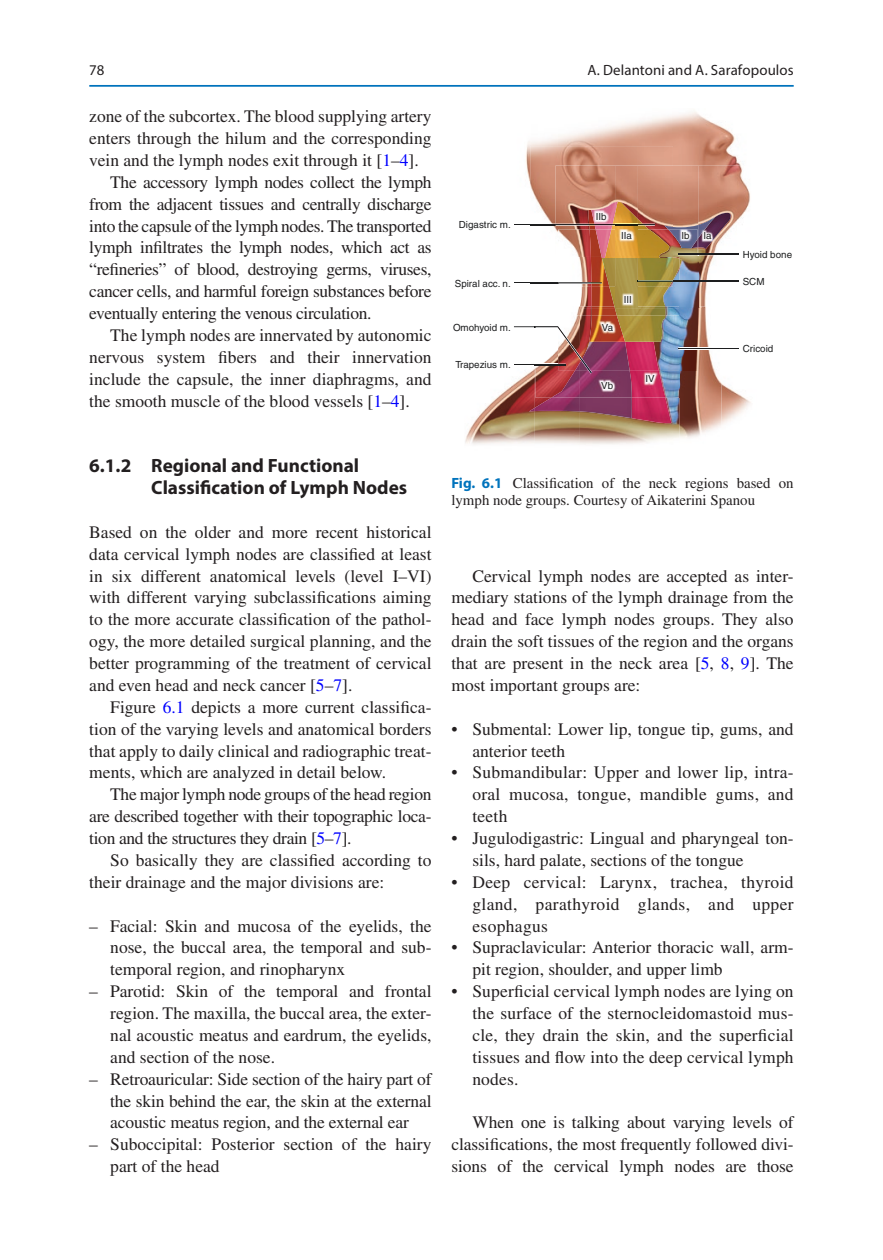
<style>
.page{position:relative;width:883px;height:1260px;background:#fff}
.page>*{position:absolute;margin:0;border:0;box-sizing:border-box;transform-origin:0 0}
.t1{font:700 19.25px/21.9px "Myriad Pro";color:#231f20}
.t2{font:17.5px/21.9px "Times LT Std";color:#231f20;text-align:justify}
.t3{font:17.5px "Times LT Std";letter-spacing:-.02em;color:#231f20}
.t4{font:14.88px/17.5px "Times LT Std";color:#231f20}
.t5{font:14.88px "Myriad Pro Regular 2";letter-spacing:.005em;color:#231f20}
.t6{font:14.88px "Myriad Pro";color:#231f20}
.t7{font:9.8px "Helvetica";color:#1d1e1f}
.s1{color:#00f}
.s2{font-family:"Myriad Pro";font-weight:700;color:#0073bc}
</style>
<div class="page">
<img style="left:465px;top:111px;width:286px;height:334px">
<hr style="left:514px;top:224px;width:141px;height:2px;background:#fff">
<hr style="left:514px;top:282px;width:88px;height:2px;background:#fff">
<svg style="left:529px;top:408px;width:6px;height:3px"></svg>
<hr style="left:514px;top:224px;width:141px;height:1px;background:#1d1e1f">
<hr style="left:678px;top:348px;width:61px;height:1px;background:#1d1e1f">
<hr style="left:514px;top:283px;width:88px;height:1px;background:#1d1e1f">
<img style="left:535px;top:374px;width:45px;height:71px">
<img style="left:535px;top:398px;width:45px;height:13px">
<img style="left:535px;top:287px;width:23px;height:28px">
<img style="left:679px;top:398px;width:42px;height:47px">
<img style="left:698px;top:309px;width:23px;height:39px">
<img style="left:580px;top:398px;width:99px;height:47px">
<img style="left:632px;top:398px;width:39px;height:25px">
<img style="left:580px;top:398px;width:52px;height:20px">
<img style="left:536px;top:374px;width:15px;height:24px">
<img style="left:551px;top:370px;width:79px;height:28px">
<img style="left:665px;top:370px;width:13px;height:28px">
<img style="left:630px;top:370px;width:35px;height:28px">
<img style="left:680px;top:306px;width:18px;height:42px">
<img style="left:558px;top:306px;width:122px;height:9px">
<img style="left:592px;top:306px;width:73px;height:3px">
<img style="left:580px;top:309px;width:100px;height:39px">
<img style="left:592px;top:309px;width:23px;height:6px">
<img style="left:615px;top:309px;width:50px;height:6px">
<img style="left:659px;top:315px;width:20px;height:55px">
<img style="left:630px;top:342px;width:29px;height:28px">
<img style="left:592px;top:342px;width:38px;height:28px">
<img style="left:592px;top:315px;width:25px;height:27px">
<img style="left:617px;top:315px;width:48px;height:27px">
<svg style="left:678px;top:348px;width:43px;height:50px;background:#9f7366"></svg>
<svg style="left:514px;top:315px;width:78px;height:59px"></svg>
<img style="left:530px;top:146px;width:143px;height:136px">
<img style="left:530px;top:225px;width:25px;height:1px">
<svg style="left:530px;top:224px;width:25px;height:1px"></svg>
<img style="left:536px;top:257px;width:22px;height:25px">
<img style="left:555px;top:287px;width:34px;height:19px">
<img style="left:555px;top:166px;width:61px;height:91px">
<img style="left:588px;top:210px;width:3px;height:14px">
<img style="left:591px;top:202px;width:25px;height:17px">
<img style="left:555px;top:224px;width:34px;height:1px">
<svg style="left:530px;top:282px;width:28px;height:5px"></svg>
<img style="left:558px;top:229px;width:31px;height:28px">
<img style="left:558px;top:257px;width:31px;height:30px">
<img style="left:558px;top:282px;width:31px;height:2px">
<img style="left:616px;top:166px;width:22px;height:53px">
<svg style="left:616px;top:202px;width:2px;height:7px"></svg>
<img style="left:698px;top:166px;width:53px;height:140px">
<img style="left:699px;top:253px;width:40px;height:2px">
<img style="left:699px;top:280px;width:40px;height:2px">
<img style="left:698px;top:213px;width:35px;height:36px">
<img style="left:698px;top:217px;width:17px;height:21px">
<img style="left:673px;top:166px;width:25px;height:53px">
<img style="left:638px;top:166px;width:35px;height:53px">
<img style="left:589px;top:219px;width:110px;height:87px">
<hr style="left:89px;top:85px;width:705px;height:2px;background:#0073bc">
<p class="t6" style="left:89px;top:61px;width:17px">78</p>
<p class="t2" style="left:89px;top:105px;width:344px">zone of the subcortex. The blood supplying artery</p>
<p class="t2" style="left:89px;top:127px;width:344px">enters through the hilum and the corresponding</p>
<p class="t2" style="left:89px;top:149px;width:331px">vein and the lymph nodes exit through it [<span class="s1">1</span>–<span class="s1">4</span>].</p>
<p class="t3" style="left:110px;top:172px;width:323px">The accessory lymph nodes collect the lymph</p>
<p class="t3" style="left:89px;top:194px;width:344px">from the adjacent tissues and centrally discharge</p>
<p class="t3" style="left:89px;top:216px;width:344px">into the capsule of the lymph nodes. The transported</p>
<p class="t3" style="left:89px;top:238px;width:344px">lymph infiltrates the lymph nodes, which act as</p>
<p class="t3" style="left:89px;top:260px;width:344px">“refineries” of blood, destroying germs, viruses,</p>
<p class="t3" style="left:89px;top:282px;width:344px">cancer cells, and harmful foreign substances before</p>
<p class="t3" style="left:89px;top:303px;width:284px">eventually entering the venous circulation.</p>
<p class="t2" style="left:110px;top:324px;width:323px">The lymph nodes are innervated by autonomic</p>
<p class="t2" style="left:89px;top:346px;width:344px">nervous system fibers and their innervation</p>
<p class="t2" style="left:89px;top:368px;width:344px">include the capsule, the inner diaphragms, and</p>
<p class="t2" style="left:89px;top:390px;width:322px">the smooth muscle of the blood vessels [<span class="s1">1</span>–<span class="s1">4</span>].</p>
<p class="t7" style="left:459px;top:219px;width:53px">Digastric m.</p>
<p class="t7" style="left:455px;top:278px;width:57px">Spiral acc. n.</p>
<p class="t7" style="left:453px;top:321px;width:59px">Omohyoid m.</p>
<p class="t7" style="left:455px;top:359px;width:57px">Trapezius m.</p>
<p class="t5" style="left:587px;top:61px;width:208px">A. Delantoni and A. Sarafopoulos</p>
<p class="t7" style="left:596px;top:211px;width:12px">IIb</p>
<p class="t7" style="left:621px;top:230px;width:12px">IIa</p>
<p class="t7" style="left:682px;top:230px;width:10px">Ib</p>
<p class="t7" style="left:704px;top:230px;width:10px">Ia</p>
<p class="t7" style="left:602px;top:321px;width:13px">Va</p>
<p class="t7" style="left:624px;top:294px;width:10px">III</p>
<p class="t7" style="left:601px;top:380px;width:13px">Vb</p>
<p class="t7" style="left:646px;top:373px;width:11px">IV</p>
<p class="t7" style="left:743px;top:249px;width:51px">Hyoid bone</p>
<p class="t7" style="left:743px;top:276px;width:23px">SCM</p>
<p class="t7" style="left:743px;top:343px;width:32px">Cricoid</p>
<p class="t1" style="left:151px;top:454px;width:257px;text-indent:-62px">6.1.2 Regional and Functional<br>Classification of Lymph Nodes</p>
<p class="t2" style="left:89px;top:521px;width:344px">Based on the older and more recent historical data cervical lymph nodes are classified at least in six different anatomical levels (level I–VI) with different varying subclassifications aiming to the more accurate classification of the pathol&shy;ogy, the more detailed surgical planning, and the better programming of the treatment of cervical and even head and neck cancer [<span class="s1">5</span>–<span class="s1">7</span>].</p>
<p class="t2" style="left:89px;top:696px;width:344px;text-indent:21px">Figure <span class="s1">6.1</span> depicts a more current classifica&shy;tion of the varying levels and anatomical borders that apply to daily clinical and radiographic treat&shy;ments, which are analyzed in detail below.</p>
<p class="t2" style="left:89px;top:783px;width:344px;text-indent:21px">The major lymph node groups of the head region are described together with their topographic loca&shy;tion and the structures they drain [<span class="s1">5</span>–<span class="s1">7</span>].</p>
<p class="t2" style="left:89px;top:849px;width:344px;text-indent:21px">So basically they are classified according to their drainage and the major divisions are:</p>
<p class="t2" style="left:110px;top:915px;width:323px;text-indent:-21px">– Facial: Skin and mucosa of the eyelids, the nose, the buccal area, the temporal and sub&shy;temporal region, and rinopharynx</p>
<p class="t2" style="left:110px;top:980px;width:323px;text-indent:-21px">– Parotid: Skin of the temporal and frontal region. The maxilla, the buccal area, the exter&shy;nal acoustic meatus and eardrum, the eyelids, and section of the nose.</p>
<p class="t2" style="left:110px;top:1068px;width:323px;text-indent:-21px">– Retroauricular: Side section of the hairy part of the skin behind the ear, the skin at the external acoustic meatus region, and the external ear</p>
<p class="t2" style="left:110px;top:1133px;width:323px;text-indent:-21px">– Suboccipital: Posterior section of the hairy part of the head</p>
<p class="t4" style="left:451px;top:474px;width:344px"><span class="s2">Fig. 6.1</span> Classification of the neck regions based on lymph node groups. Courtesy of Aikaterini Spanou</p>
<p class="t2" style="left:451px;top:565px;width:344px;text-indent:21px">Cervical lymph nodes are accepted as inter&shy;mediary stations of the lymph drainage from the head and face lymph nodes groups. They also drain the soft tissues of the region and the organs that are present in the neck area [<span class="s1">5</span>, <span class="s1">8</span>, <span class="s1">9</span>]. The most important groups are:</p>
<p class="t2" style="left:472px;top:718px;width:323px;text-indent:-21px">• Submental: Lower lip, tongue tip, gums, and anterior teeth</p>
<p class="t2" style="left:472px;top:762px;width:323px;text-indent:-21px">• Submandibular: Upper and lower lip, intra&shy;oral mucosa, tongue, mandible gums, and teeth</p>
<p class="t2" style="left:472px;top:827px;width:323px;text-indent:-21px">• Jugulodigastric: Lingual and pharyngeal ton&shy;sils, hard palate, sections of the tongue</p>
<p class="t2" style="left:472px;top:871px;width:323px;text-indent:-21px">• Deep cervical: Larynx, trachea, thyroid gland, parathyroid glands, and upper esophagus</p>
<p class="t2" style="left:472px;top:937px;width:323px;text-indent:-21px">• Supraclavicular: Anterior thoracic wall, arm&shy;pit region, shoulder, and upper limb</p>
<p class="t2" style="left:472px;top:980px;width:323px;text-indent:-21px">• Superficial cervical lymph nodes are lying on the surface of the sternocleidomastoid mus&shy;cle, they drain the skin, and the superficial tissues and flow into the deep cervical lymph nodes.</p>
<p class="t2" style="left:451px;top:1112px;width:344px;text-indent:21px">When one is talking about varying levels of classifications, the most frequently followed divi&shy;sions of the cervical lymph nodes are those</p>
</div>
